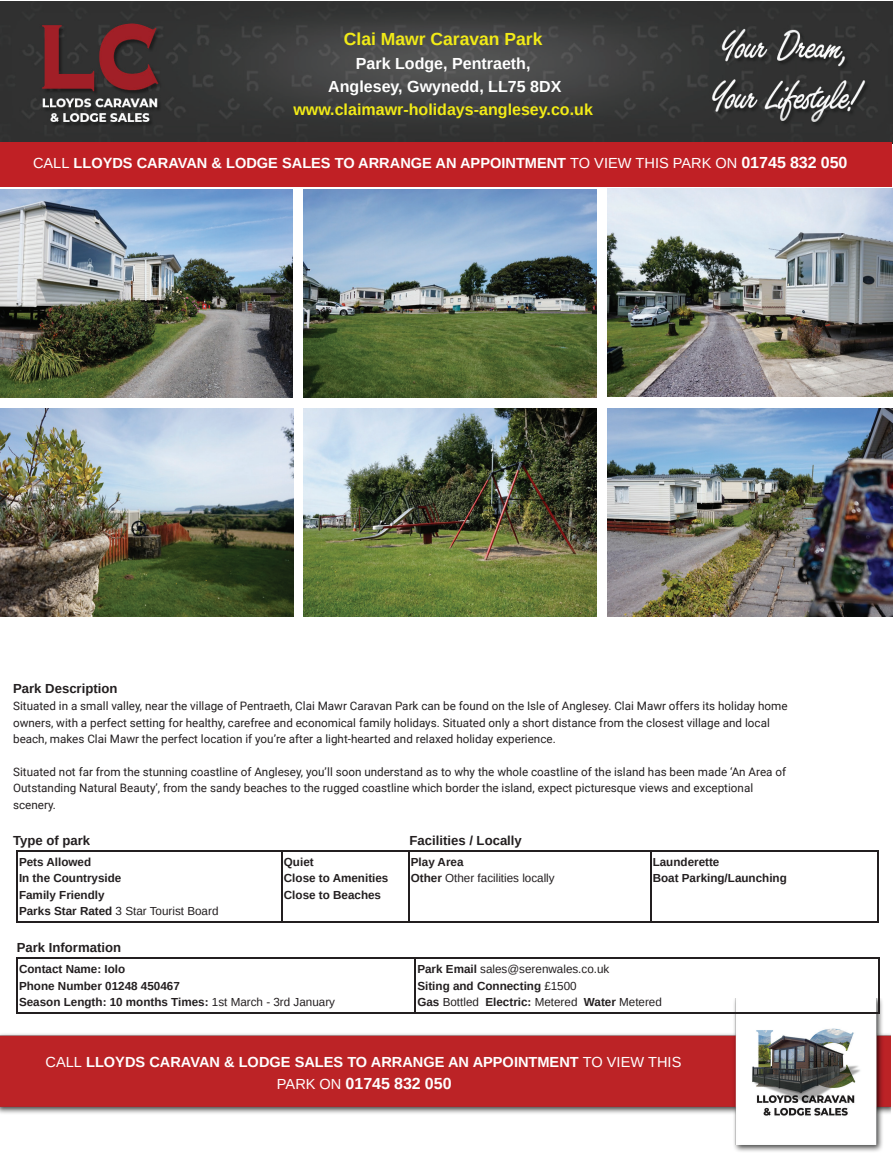
<style>
.page{position:relative;width:893px;height:1157px;background:#fff}
.page>*{position:absolute;margin:0;border:0;box-sizing:border-box;transform-origin:0 0}
.t1{font:700 17.55px "Arimo";color:#f2eb17}
.t2{font:700 16.05px/23px "Arimo";color:#fff;text-align:center}
.t3{font:700 16.05px "Arimo";color:#f2eb17}
.t4{font:700 14.55px "Arimo";color:#fff}
.t5{font:700 13.2px "Arimo";color:#231f20}
.t6{font:11.7px/16.4px "Roboto";color:#231f20}
.t7{font:700 11.7px/16.4px "Arimo";color:#231f20}
.t8{font:11.7px/16.4px "Arimo";color:#231f20}
.s1{font-weight:400}
.s2{font-size:16.05px}
.s3{font-weight:700}
.s4{font-weight:400;font-size:14.55px}
</style>
<div class="page">
<img style="left:0;top:1px;width:893px;height:142px">
<img style="left:0;top:998px;width:891px;height:154px">
<hr style="left:650px;top:850px;width:229px;height:1px;background:#231f20">
<hr style="left:650px;top:921px;width:229px;height:1px;background:#231f20">
<hr style="left:878px;top:850px;width:1px;height:72px;background:#231f20">
<hr style="left:408px;top:850px;width:243px;height:1px;background:#231f20">
<hr style="left:408px;top:921px;width:243px;height:1px;background:#231f20">
<hr style="left:650px;top:850px;width:1px;height:72px;background:#231f20">
<hr style="left:281px;top:850px;width:128px;height:1px;background:#231f20">
<hr style="left:281px;top:921px;width:128px;height:1px;background:#231f20">
<hr style="left:408px;top:850px;width:1px;height:72px;background:#231f20">
<hr style="left:16px;top:850px;width:266px;height:1px;background:#231f20">
<hr style="left:16px;top:921px;width:266px;height:1px;background:#231f20">
<hr style="left:16px;top:850px;width:2px;height:72px;background:#231f20">
<hr style="left:281px;top:850px;width:1px;height:72px;background:#231f20">
<hr style="left:415px;top:957px;width:465px;height:1px;background:#231f20">
<hr style="left:415px;top:1012px;width:465px;height:1px;background:#231f20">
<hr style="left:879px;top:957px;width:1px;height:56px;background:#231f20">
<hr style="left:16px;top:957px;width:400px;height:1px;background:#231f20">
<hr style="left:16px;top:1012px;width:400px;height:1px;background:#231f20">
<hr style="left:16px;top:957px;width:2px;height:56px;background:#231f20">
<hr style="left:415px;top:957px;width:1px;height:56px;background:#231f20">
<div style="left:0;top:142px;width:892px;height:45px;background:#c02025"></div>
<img style="left:303px;top:189px;width:293px;height:208px">
<img style="left:607px;top:188px;width:286px;height:208px">
<img style="left:0;top:189px;width:292px;height:208px">
<img style="left:0;top:408px;width:293px;height:208px">
<img style="left:303px;top:408px;width:293px;height:208px">
<img style="left:607px;top:408px;width:286px;height:208px">
<h1 class="t1" style="left:344px;top:29px;width:200px">Clai Mawr Caravan Park</h1>
<h2 class="t2" style="left:328px;top:52px;width:235px">Park Lodge, Pentraeth,<br>Anglesey, Gwynedd, LL75 8DX</h2>
<h2 class="t3" style="left:293px;top:100px;width:301px">www.claimawr-holidays-anglesey.co.uk</h2>
<p class="t4" style="left:33px;top:155px;width:816px"><span class="s1">CALL</span> LLOYDS CARAVAN &amp; LODGE SALES TO ARRANGE AN APPOINTMENT <span class="s1">TO VIEW THIS PARK ON</span> <span class="s2">01745 832 050</span></p>
<p class="t5" style="left:13px;top:681px;width:106px">Park Description</p>
<p class="t6" style="left:13px;top:697px;width:776px">Situated in a small valley, near the village of Pentraeth, Clai Mawr Caravan Park can be found on the Isle of Anglesey. Clai Mawr offers its holiday home owners, with a perfect setting for healthy, carefree and economical family holidays. Situated only a short distance from the closest village and local beach, makes Clai Mawr the perfect location if you’re after a light-hearted and relaxed holiday experience.</p>
<p class="t6" style="left:13px;top:763px;width:775px">Situated not far from the stunning coastline of Anglesey, you’ll soon understand as to why the whole coastline of the island has been made ‘An Area of<br>Outstanding Natural Beauty’, from the sandy beaches to the rugged coastline which border the island, expect picturesque views and exceptional scenery.</p>
<p class="t5" style="left:13px;top:833px;width:79px">Type of park</p>
<p class="t5" style="left:409px;top:833px;width:114px">Facilities / Locally</p>
<p class="t7" style="left:19px;top:853px;width:201px">Pets Allowed<br>In the Countryside<br>Family Friendly<br>Parks Star Rated <span class="s1">3 Star Tourist Board</span></p>
<p class="t7" style="left:284px;top:853px;width:106px">Quiet<br>Close to Amenities<br>Close to Beaches</p>
<p class="t8" style="left:411px;top:853px;width:145px"><span class="s3">Play Area<br>Other</span> Other facilities locally</p>
<p class="t7" style="left:653px;top:853px;width:136px">Launderette<br>Boat Parking/Launching</p>
<p class="t5" style="left:17px;top:940px;width:106px">Park Information</p>
<p class="t7" style="left:19px;top:961px;width:317px">Contact Name: Iolo<br>Phone Number 01248 450467<br>Season Length: 10 months Times: <span class="s1">1st March - 3rd January</span></p>
<p class="t8" style="left:417px;top:961px;width:246px"><span class="s3">Park Email</span> sales@serenwales.co.uk<br><span class="s3">Siting and Connecting</span> £1500<br><span class="s3">Gas</span> Bottled <span class="s3">Electric:</span> Metered <span class="s3">Water</span> Metered</p>
<p class="t4" style="left:46px;top:1054px;width:637px"><span class="s1">CALL</span> LLOYDS CARAVAN &amp; LODGE SALES TO ARRANGE AN APPOINTMENT <span class="s1">TO VIEW THIS</span></p>
<h2 class="t2" style="left:277px;top:1072px;width:176px"><span class="s4">PARK ON</span> 01745 832 050</h2>
</div>
